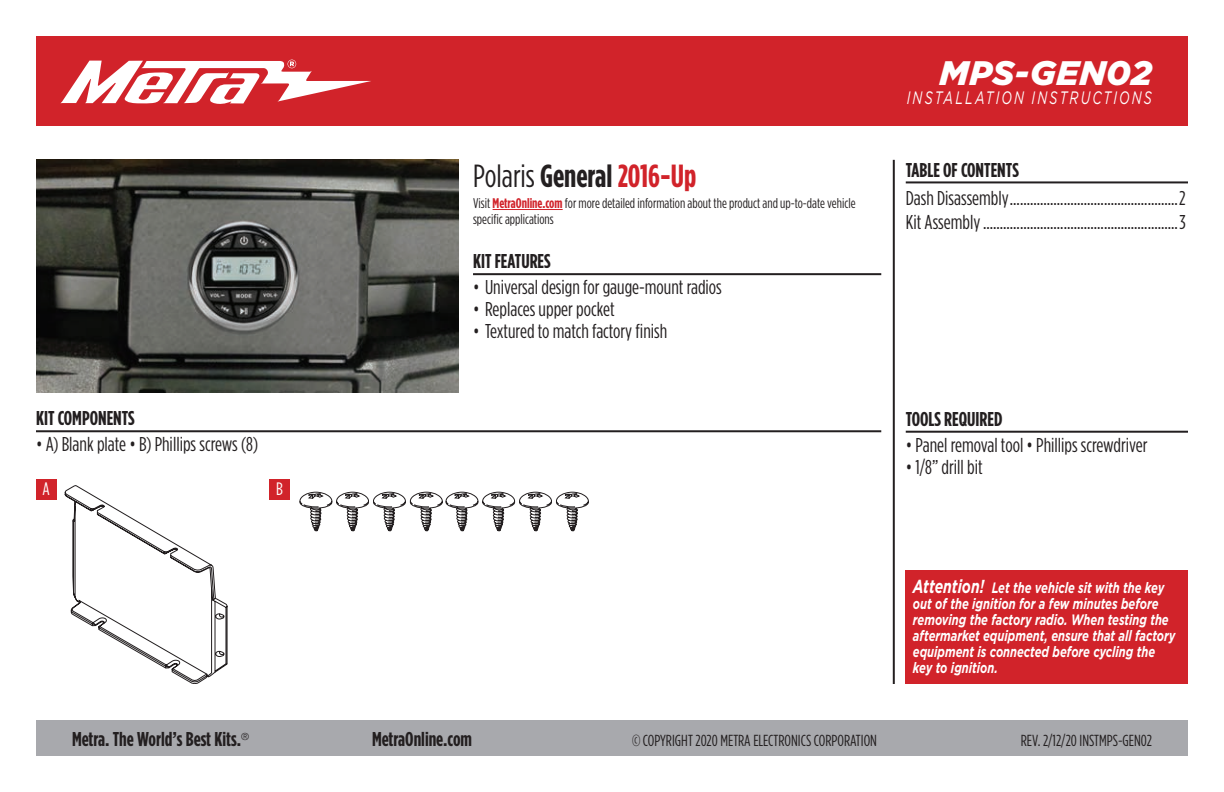
<style>
.page{position:relative;width:1224px;height:792px;background:#fff}
.page>*{position:absolute;margin:0;border:0;box-sizing:border-box;transform-origin:0 0}
.t1{font:italic 900 34px "Gotham";letter-spacing:.01em;color:#fff}
.t2{font:32px "Gotham Condensed";color:#231f20}
.t3{font:20px/24px "Gotham Condensed";color:#231f20}
.t4{font:700 20px "Gotham Condensed";color:#231f20}
.t5{font:italic 18px "Gotham";letter-spacing:.165em;color:#fff;scale:.7 1}
.t6{font:18px "Gotham Condensed";color:#fff}
.t7{font:16px "Gotham Condensed";color:#231f20}
.t8{font:italic 700 15px/16px "Gotham";color:#fff;scale:.74 1}
.t9{font:14px/16px "Gotham Condensed";color:#231f20}
.s1{font-weight:700}
.s2{font-weight:700;color:#d1232a}
.s3{font-size:18.8px}
</style>
<div class="page">
<div style="left:36px;top:720px;width:1152px;height:36px;background:#a8a9ad"></div>
<hr style="left:893px;top:160px;width:2px;height:524px;background:#231f20">
<img style="left:36px;top:160px;width:423px;height:232px">
<div style="left:36px;top:36px;width:1152px;height:90px;background:#d1232a"></div>
<svg style="left:60px;top:60px;width:311px;height:44px"></svg>
<div style="left:906px;top:570px;width:282px;height:114px;background:#d1232a"></div>
<hr style="left:473px;top:273px;width:408px;height:2px;background:#231f20">
<hr style="left:36px;top:430px;width:845px;height:2px;background:#231f20">
<hr style="left:906px;top:431px;width:282px;height:2px;background:#231f20">
<hr style="left:906px;top:181px;width:282px;height:2px;background:#231f20">
<svg style="left:65px;top:485px;width:162px;height:199px"></svg>
<svg style="left:300px;top:491px;width:289px;height:40px"></svg>
<div style="left:36px;top:480px;width:21px;height:20px;background:#d1232a"></div>
<div style="left:269px;top:480px;width:21px;height:20px;background:#d1232a"></div>
<hr style="left:493px;top:209px;width:70px;height:1px;background:#d1232a">
<h1 class="t1" style="left:940px;top:53px;width:214px">MPS-GEN02</h1>
<p class="t4" style="left:36px;top:407px;width:100px">KIT COMPONENTS</p>
<p class="t3" style="left:36px;top:432px;width:224px">• A) Blank plate • B) Phillips screws (8)</p>
<p class="t6" style="left:43px;top:479px;width:9px">A</p>
<p class="t6" style="left:276px;top:479px;width:8px">B</p>
<h2 class="t2" style="left:473px;top:158px;width:225px">Polaris <span class="s1">General</span> <span class="s2">2016-Up</span></h2>
<p class="t9" style="left:473px;top:195px;width:384px">Visit <span class="s2">MetraOnline.com</span> for more detailed information about the product and up-to-date vehicle specific applications</p>
<p class="t4" style="left:473px;top:250px;width:79px">KIT FEATURES</p>
<p class="t3" style="left:473px;top:275px;width:250px">• Universal design for gauge-mount radios</p>
<p class="t3" style="left:473px;top:297px;width:143px">• Replaces upper pocket</p>
<p class="t3" style="left:473px;top:319px;width:196px">• Textured to match factory finish</p>
<p class="t5" style="left:907px;top:88px;width:352px">INSTALLATION INSTRUCTIONS</p>
<p class="t4" style="left:906px;top:158px;width:115px">TABLE OF CONTENTS</p>
<p class="t3" style="left:906px;top:185px;width:282px">Dash Disassembly..................................................2<br>Kit Assembly..........................................................3</p>
<p class="t4" style="left:906px;top:407px;width:98px">TOOLS REQUIRED</p>
<p class="t3" style="left:906px;top:432px;width:243px">• Panel removal tool • Phillips screwdriver</p>
<p class="t3" style="left:906px;top:454px;width:79px">• 1/8” drill bit</p>
<p class="t8" style="left:913px;top:580px;width:356px"><span class="s3">Attention!</span> Let the vehicle sit with the key out of the ignition for a few minutes before removing the factory radio. When testing the aftermarket equipment, ensure that all factory equipment is connected before cycling the key to ignition.</p>
<p class="t4" style="left:72px;top:728px;width:179px">Metra. The World’s Best Kits.<sup>®</sup></p>
<p class="t4" style="left:372px;top:728px;width:102px">MetraOnline.com</p>
<p class="t7" style="left:632px;top:732px;width:247px">© COPYRIGHT 2020 METRA ELECTRONICS CORPORATION</p>
<p class="t7" style="left:1021px;top:732px;width:133px">REV. 2/12/20 INSTMPS-GEN02</p>
</div>
